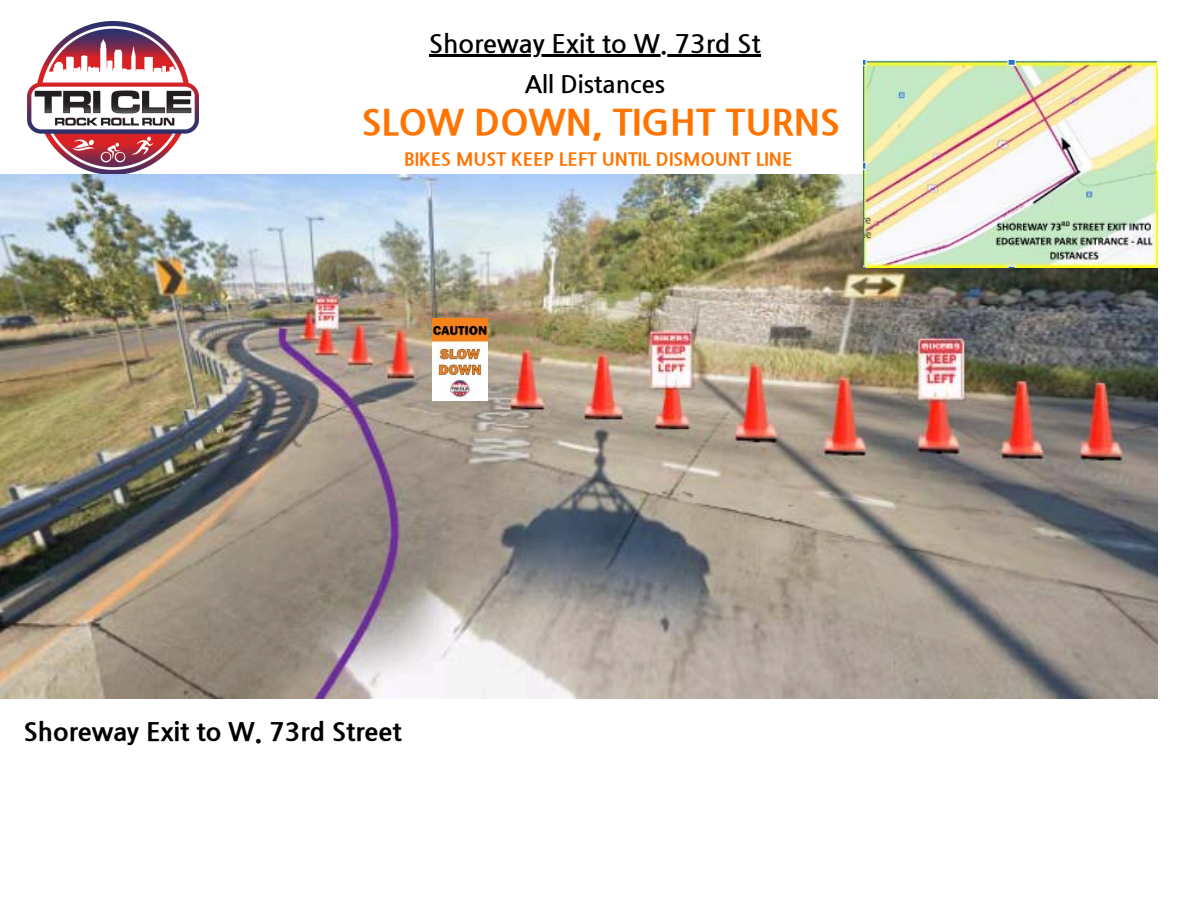
<style>
.page{position:relative;width:1188px;height:918px;background:#fff}
.page>*{position:absolute;margin:0;border:0;box-sizing:border-box;transform-origin:0 0}
.t1{font:800 36px "Nanum Gothic";color:#ff7400}
.t2{font:800 25.5px "Nanum Gothic";color:#000}
.t3{font:700 25.5px "Nanum Gothic";color:#000}
.t4{font:700 24px "Nanum Gothic";color:#000}
.t5{font:800 18px "Nanum Gothic";color:#ff7400}
</style>
<div class="page">
<img style="left:27px;top:21px;width:171px;height:153px">
<img style="left:0;top:175px;width:1158px;height:524px">
<img style="left:864px;top:60px;width:294px;height:207px">
<img style="left:432px;top:319px;width:55px;height:82px">
<hr style="left:429px;top:54px;width:332px;height:2px;background:#000">
<p class="t3" style="left:429px;top:28px;width:333px">Shoreway Exit to W. 73rd St</p>
<h1 class="t4" style="left:525px;top:70px;width:142px">All Distances</h1>
<p class="t1" style="left:362px;top:101px;width:479px">SLOW DOWN, TIGHT TURNS</p>
<h1 class="t5" style="left:404px;top:149px;width:390px">BIKES MUST KEEP LEFT UNTIL DISMOUNT LINE</h1>
<p class="t2" style="left:24px;top:717px;width:379px">Shoreway Exit to W. 73rd Street</p>
</div>
